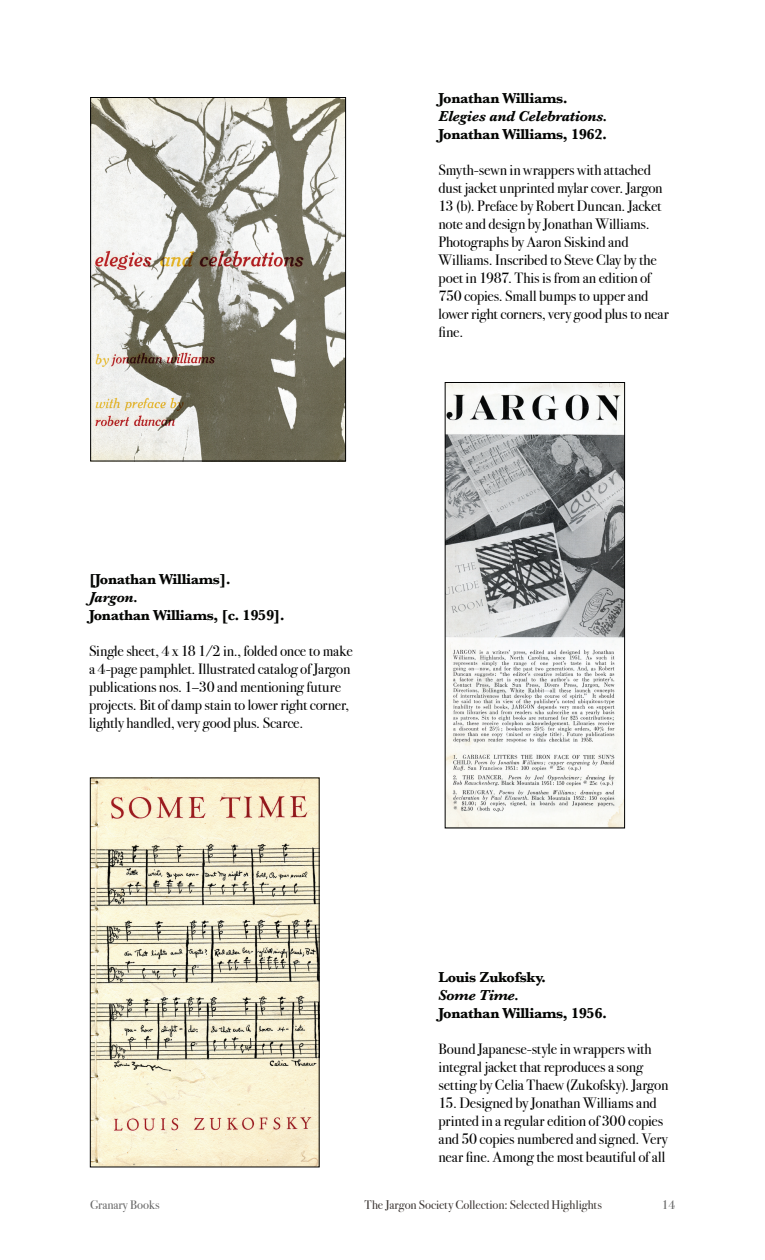
<style>
.page{position:relative;width:765px;height:1260px;background:#fff}
.page>*{position:absolute;margin:0;border:0;box-sizing:border-box;transform-origin:0 0}
.t1{font:15px/18px "Bodoni Svty Two ITCTT";letter-spacing:-.01em;color:#000}
.t2{font:700 15px "Baskerville";letter-spacing:-.02em;color:#040503}
.t3{font:italic 700 15px "Baskerville";letter-spacing:-.02em;color:#040503}
.t4{font:12.5px "Bodoni Svty Two ITCTT";color:#3b3532}
.t5{font:12.5px "Bodoni Svty Two ITCTT";color:#666}
</style>
<div class="page">
<img style="left:92px;top:780px;width:226px;height:385px">
<div style="left:90px;top:778px;width:230px;height:389px;border:1px solid #000"></div>
<img style="left:447px;top:384px;width:176px;height:442px">
<div style="left:445px;top:382px;width:180px;height:446px;border:1px solid #000"></div>
<img style="left:92px;top:99px;width:252px;height:360px">
<div style="left:90px;top:97px;width:256px;height:364px;border:1px solid #000"></div>
<p class="t2" style="left:438px;top:88px;width:131px">Jonathan Williams.</p>
<p class="t3" style="left:438px;top:106px;width:171px">Elegies and Celebrations.</p>
<p class="t2" style="left:438px;top:124px;width:170px">Jonathan Williams, 1962.</p>
<p class="t1" style="left:438px;top:160px;width:232px">Smyth-sewn in wrappers with attached dust jacket unprinted mylar cover. Jargon 13 (b). Preface by Robert Duncan. Jacket note and design by Jonathan Williams.<br>Photographs by Aaron Siskind and Williams. Inscribed to Steve Clay by the poet in 1987. This is from an edition of 750 copies. Small bumps to upper and lower right corners, very good plus to near fine.</p>
<p class="t2" style="left:89px;top:568px;width:143px">[Jonathan Williams].</p>
<p class="t3" style="left:89px;top:586px;width:51px">Jargon.</p>
<p class="t2" style="left:89px;top:604px;width:197px">Jonathan Williams, [c. 1959].</p>
<p class="t1" style="left:89px;top:640px;width:265px">Single sheet, 4 x 18 1/2 in., folded once to make a 4-page pamphlet. Illustrated catalog of Jargon publications nos. 1–30 and mentioning future projects. Bit of damp stain to lower right corner, lightly handled, very good plus. Scarce.</p>
<p class="t2" style="left:438px;top:967px;width:109px">Louis Zukofsky.</p>
<p class="t3" style="left:438px;top:985px;width:82px">Some Time.</p>
<p class="t2" style="left:438px;top:1003px;width:170px">Jonathan Williams, 1956.</p>
<p class="t1" style="left:438px;top:1039px;width:231px">Bound Japanese-style in wrappers with integral jacket that reproduces a song setting by Celia Thaew (Zukofsky). Jargon</p>
<p class="t1" style="left:438px;top:1093px;width:231px">15. Designed by Jonathan Williams and printed in a regular edition of 300 copies and 50 copies numbered and signed. Very near fine. Among the most beautiful of all</p>
<p class="t5" style="left:90px;top:1195px;width:71px">Granary Books</p>
<p class="t4" style="left:365px;top:1195px;width:239px">The Jargon Society Collection: Selected Highlights</p>
<p class="t5" style="left:662px;top:1195px;width:15px">14</p>
</div>
